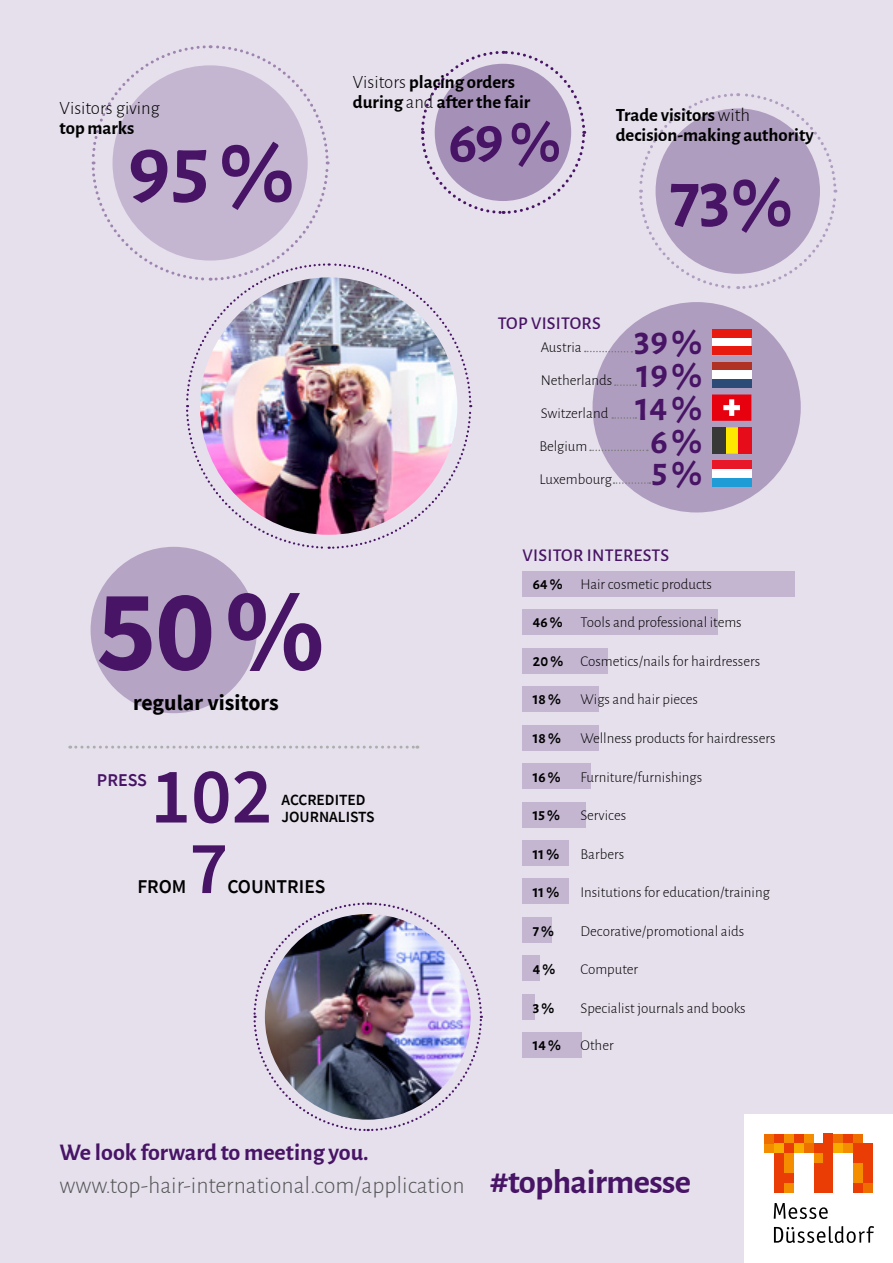
<style>
.page{position:relative;width:893px;height:1263px;background:#e6e0ed}
.page>*{position:absolute;margin:0;border:0;box-sizing:border-box;transform-origin:0 0}
.t1{font:700 115.2px "Source Sans Pro";color:#481465}
.t2{font:700 87.9px "Alegreya Sans";color:#481465}
.t3{font:600 79.2px "Source Sans Pro";color:#481465}
.t4{font:600 75px "Source Sans Pro";color:#481465}
.t5{font:700 72px "Alegreya Sans";color:#481465}
.t6{font:700 59.7px "Alegreya Sans";color:#481465}
.t7{font:700 36px/32.7px "Alegreya Sans";color:#481465;text-align:center}
.t8{font:300 24px/33px "Alegreya Sans";color:#555756}
.t9{font:700 21.75px "Source Sans Pro";color:#000}
.t10{font:600 19.5px "Source Sans Pro";color:#000}
.t11{font:700 18.75px/19.5px "Alegreya Sans";color:#000}
.t12{font:300 18.75px "Alegreya Sans";color:#000}
.t13{font:500 18px "Alegreya Sans";letter-spacing:.015em;color:#481465}
.t14{font:600 18px "Source Sans Pro";color:#481465}
.t15{font:600 15.6px/17px "Source Sans Pro";color:#000}
.t16{font:300 15px/32.7px "Alegreya Sans";color:#000}
.t17{font:700 15px "Alegreya Sans";letter-spacing:.015em;color:#000}
.s1{font-weight:300}
.s2{font-weight:700}
.s3{font-weight:700;color:#481465}
.s4{font-weight:700;font-size:34.5px;color:#481465}
</style>
<div class="page">
<svg style="left:70px;top:746px;width:348px;height:3px"></svg>
<svg style="left:253px;top:902px;width:230px;height:230px"></svg>
<img style="left:265px;top:914px;width:206px;height:206px;border-radius:103px">
<div style="left:91px;top:547px;width:166px;height:166px;background:#b5a4c4;border-radius:50%"></div>
<div style="left:744px;top:1114px;width:149px;height:148px;background:#fff"></div>
<svg style="left:774px;top:1226px;width:100px;height:17px"></svg>
<svg style="left:774px;top:1203px;width:54px;height:16px"></svg>
<div style="left:764px;top:1143px;width:10px;height:10px;background:#f48e00"></div>
<div style="left:774px;top:1133px;width:10px;height:10px;background:#ea3c05"></div>
<div style="left:774px;top:1143px;width:10px;height:10px;background:#f9ac00"></div>
<div style="left:784px;top:1133px;width:10px;height:10px;background:#f48e00"></div>
<div style="left:784px;top:1143px;width:10px;height:10px;background:#ea3c05"></div>
<div style="left:794px;top:1133px;width:10px;height:10px;background:#ea3c05"></div>
<div style="left:794px;top:1143px;width:10px;height:10px;background:#f9ac00"></div>
<div style="left:804px;top:1133px;width:10px;height:10px;background:#f48e00"></div>
<div style="left:804px;top:1143px;width:10px;height:10px;background:#ef6e00"></div>
<div style="left:833px;top:1133px;width:10px;height:10px;background:#ef6e00"></div>
<div style="left:833px;top:1143px;width:10px;height:10px;background:#f9ac00"></div>
<div style="left:843px;top:1133px;width:10px;height:10px;background:#ea3c05"></div>
<div style="left:843px;top:1143px;width:10px;height:10px;background:#f48e00"></div>
<div style="left:853px;top:1133px;width:10px;height:10px;background:#ef6e00"></div>
<div style="left:853px;top:1143px;width:10px;height:20px;background:#ea3c05"></div>
<div style="left:863px;top:1143px;width:10px;height:40px;background:#ea3c05"></div>
<div style="left:774px;top:1153px;width:10px;height:40px;background:#ea3c05"></div>
<div style="left:784px;top:1153px;width:10px;height:20px;background:#f48e00"></div>
<div style="left:784px;top:1173px;width:10px;height:10px;background:#ea3c05"></div>
<div style="left:784px;top:1183px;width:10px;height:10px;background:#f48e00"></div>
<div style="left:853px;top:1163px;width:10px;height:20px;background:#f48e00"></div>
<div style="left:863px;top:1183px;width:10px;height:10px;background:#ef6e00"></div>
<div style="left:764px;top:1133px;width:10px;height:10px;background:#ef6e00"></div>
<div style="left:814px;top:1143px;width:9px;height:10px;background:#ea3c05"></div>
<div style="left:814px;top:1153px;width:9px;height:10px;background:#f48e00"></div>
<div style="left:814px;top:1163px;width:9px;height:30px;background:#ea3c05"></div>
<div style="left:823px;top:1133px;width:10px;height:60px;background:#ea3c05"></div>
<div style="left:853px;top:1183px;width:10px;height:10px;background:#ea3c05"></div>
<svg style="left:91px;top:45px;width:747px;height:505px"></svg>
<div style="left:522px;top:994px;width:13px;height:25px;background:#c4b6d1"></div>
<div style="left:522px;top:955px;width:17px;height:26px;background:#c4b6d1"></div>
<div style="left:522px;top:917px;width:30px;height:25px;background:#c4b6d1"></div>
<div style="left:522px;top:879px;width:47px;height:25px;background:#c4b6d1"></div>
<div style="left:522px;top:1032px;width:60px;height:26px;background:#c4b6d1"></div>
<div style="left:522px;top:840px;width:47px;height:26px;background:#c4b6d1"></div>
<div style="left:522px;top:802px;width:64px;height:25px;background:#c4b6d1"></div>
<div style="left:522px;top:763px;width:68px;height:26px;background:#c4b6d1"></div>
<div style="left:522px;top:725px;width:77px;height:25px;background:#c4b6d1"></div>
<div style="left:522px;top:686px;width:77px;height:26px;background:#c4b6d1"></div>
<div style="left:522px;top:648px;width:85px;height:26px;background:#c4b6d1"></div>
<div style="left:522px;top:610px;width:196px;height:25px;background:#c4b6d1"></div>
<div style="left:522px;top:571px;width:272px;height:26px;background:#c4b6d1"></div>
<p class="t12" style="left:60px;top:96px;width:102px">Visitors giving</p>
<p class="t11" style="left:60px;top:117px;width:76px">top marks</p>
<h2 class="t2" style="left:128px;top:109px;width:168px">95 %</h2>
<p class="t11" style="left:353px;top:71px;width:179px"><span class="s1">Visitors</span> placing orders during <span class="s1">and</span> afterthe fair</p>
<h3 class="t6" style="left:448px;top:99px;width:114px">69 %</h3>
<p class="t11" style="left:616px;top:104px;width:199px">Trade visitors<span class="s1">with </span>decision-making authority</p>
<h3 class="t5" style="left:670px;top:150px;width:125px">73%</h3>
<p class="t13" style="left:498px;top:310px;width:105px">TOP VISITORS</p>
<p class="t16" style="left:541px;top:331px;width:42px">Austria</p>
<p class="t16" style="left:539px;top:364px;width:74px">Netherlands<br>Switzerland<br>Belgium<br>Luxembourg</p>
<h3 class="t7" style="left:634px;top:324px;width:70px">39 %<br>19 %<br>14 %<br>6 %<br>5 %</h3>
<h1 class="t1" style="left:96px;top:553px;width:229px">50%</h1>
<h3 class="t9" style="left:133px;top:687px;width:147px">regular visitors</h3>
<p class="t14" style="left:97px;top:768px;width:52px">PRESS</p>
<h3 class="t3" style="left:150px;top:744px;width:124px">102</h3>
<p class="t15" style="left:281px;top:791px;width:95px">ACCREDITED<br>JOURNALISTS</p>
<h3 class="t10" style="left:137px;top:874px;width:51px">FROM</h3>
<h3 class="t4" style="left:190px;top:819px;width:40px">7</h3>
<h3 class="t10" style="left:227px;top:874px;width:100px">COUNTRIES</h3>
<p class="t13" style="left:522px;top:543px;width:148px">VISITOR INTERESTS</p>
<p class="t16" style="left:533px;top:567px;width:181px"><span class="s2">64 %</span> Hair cosmetic products</p>
<p class="t16" style="left:533px;top:606px;width:211px"><span class="s2">46 %</span> Tools and professional items</p>
<p class="t16" style="left:533px;top:644px;width:229px"><span class="s2">20 %</span> Cosmetics/nails for hairdressers</p>
<p class="t17" style="left:533px;top:689px;width:30px">18 %</p>
<p class="t16" style="left:581px;top:683px;width:119px">Wigs and hair pieces</p>
<p class="t17" style="left:533px;top:727px;width:30px">18 %</p>
<p class="t16" style="left:581px;top:721px;width:196px">Wellness products for hairdressers</p>
<p class="t17" style="left:533px;top:766px;width:30px">16 %</p>
<p class="t16" style="left:581px;top:760px;width:123px">Furniture/furnishings</p>
<p class="t17" style="left:533px;top:804px;width:29px">15 %</p>
<p class="t16" style="left:581px;top:798px;width:47px">Services</p>
<p class="t17" style="left:533px;top:843px;width:28px">11 %</p>
<p class="t16" style="left:581px;top:837px;width:45px">Barbers</p>
<p class="t17" style="left:533px;top:881px;width:28px">11 %</p>
<p class="t16" style="left:581px;top:875px;width:191px">Insitutions for education/training</p>
<p class="t17" style="left:533px;top:920px;width:23px">7 %</p>
<p class="t16" style="left:581px;top:914px;width:165px">Decorative/promotional aids</p>
<p class="t17" style="left:533px;top:958px;width:24px">4 %</p>
<p class="t16" style="left:581px;top:953px;width:59px">Computer</p>
<p class="t17" style="left:533px;top:997px;width:23px">3 %</p>
<p class="t16" style="left:581px;top:991px;width:167px">Specialist journals and books</p>
<p class="t17" style="left:533px;top:1034px;width:30px">14 %</p>
<p class="t16" style="left:581px;top:1029px;width:35px">Other</p>
<h3 class="t8" style="left:60px;top:1135px;width:633px"><span class="s3">We look forward to meeting you. </span>www.top-hair-international.com/application <span class="s4">#tophairmesse</span></h3>
</div>
